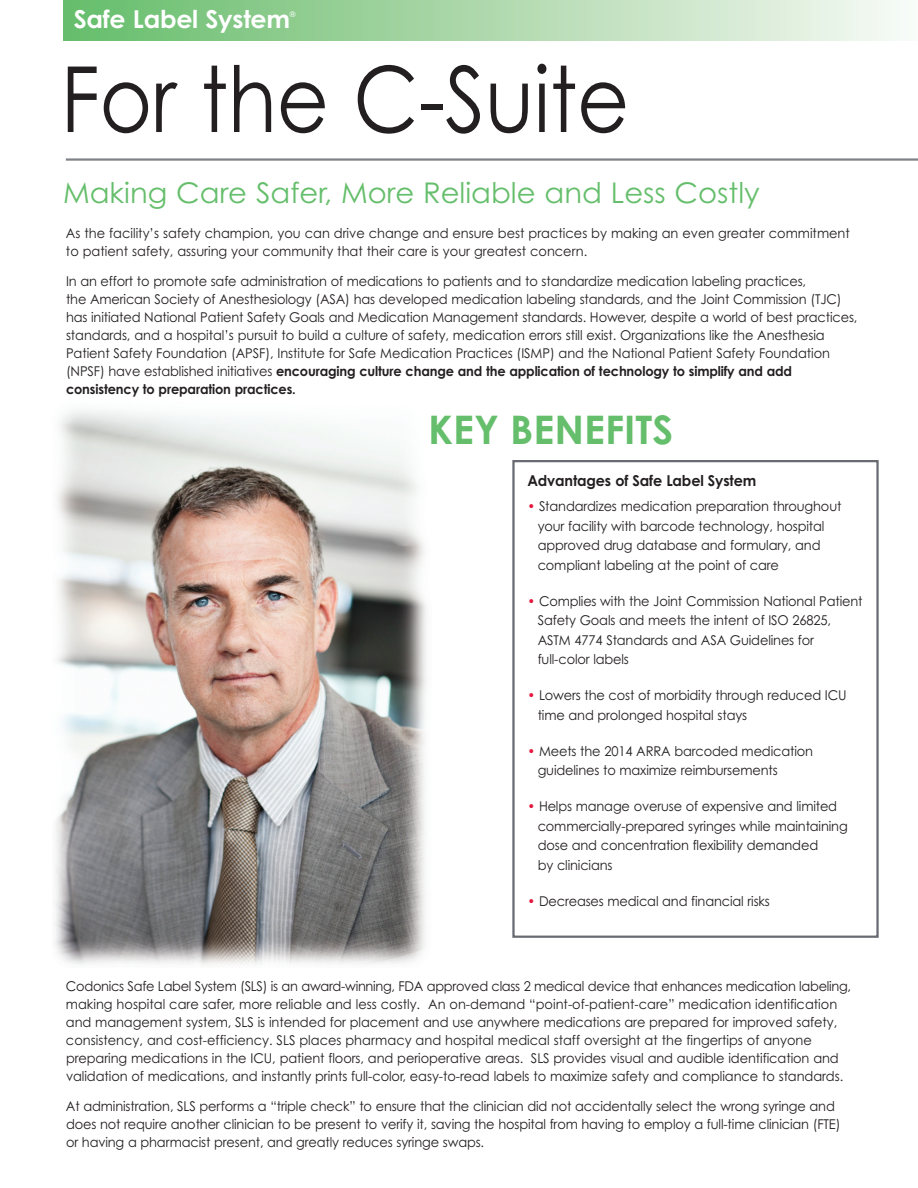
<style>
.page{position:relative;width:918px;height:1188px;background:#fff}
.page>*{position:absolute;margin:0;border:0;box-sizing:border-box;transform-origin:0 0}
.t1{font:91.2px "Century Gothic";color:#231f20;scale:.88 1}
.t2{font:700 39.45px "Century Gothic";color:#65be6b}
.t3{font:28.5px "Century Gothic";color:#65be6b}
.t4{font:700 24.75px "Century Gothic";letter-spacing:-.01em;color:#fff}
.t5{font:700 15px "Century Gothic";letter-spacing:-.01em;color:#231f20;scale:.96 1}
.t6{font:13.5px/18px "Century Gothic";letter-spacing:-.01em;color:#231f20;scale:.96 1}
.t7{font:7.5px "Century Gothic";color:#fff}
.s1{font-weight:700}
.s2{color:#e4183e}
</style>
<div class="page">
<img style="left:55px;top:409px;width:371px;height:556px">
<div style="left:512px;top:460px;width:367px;height:478px;border:2px solid #696b73"></div>
<div style="left:64px;top:0;width:854px;height:40px;background:linear-gradient(to right,#66bc69,#f8f9f4)"></div>
<hr style="left:66px;top:158px;width:852px;height:3px;background:#808289">
<h3 class="t4" style="left:74px;top:5px;width:218px">Safe Label System</h3>
<p class="t7" style="left:290px;top:10px;width:7px">®</p>
<h1 class="t1" style="left:61px;top:47px;width:648px">For the C-Suite</h1>
<h3 class="t3" style="left:63px;top:176px;width:698px">Making Care Safer, More Reliable and Less Costly</h3>
<p class="t6" style="left:66px;top:224px;width:818px">As the facility’s safety champion, you can drive change and ensure best practices by making an even greater commitment to patient safety, assuring your community that their care is your greatest concern.</p>
<p class="t6" style="left:66px;top:272px;width:826px">In an effort to promote safe administration of medications to patients and to standardize medication labeling practices,<br>the American Society of Anesthesiology (ASA) has developed medication labeling standards, and the Joint Commission (TJC) has initiated National Patient Safety Goals and Medication Management standards. However, despite a world of best practices, standards, and a hospital’s pursuit to build a culture of safety, medication errors still exist. Organizations like the Anesthesia Patient Safety Foundation (APSF), Institute for Safe Medication Practices (ISMP) and the National Patient Safety Foundation (NPSF) have established initiatives <span class="s1">encouraging culture change and the application of technology to simplify and add consistency to preparation practices.</span></p>
<h2 class="t2" style="left:428px;top:408px;width:247px">KEY BENEFITS</h2>
<p class="t5" style="left:527px;top:472px;width:240px">Advantages of Safe Label System</p>
<p class="t6" style="left:538px;top:497px;width:318px;line-height:19.5px;text-indent:-10px"><span class="s2">•</span> Standardizes medication preparation throughout your facility with barcode technology, hospital approved drug database and formulary, and compliant labeling at the point of care</p>
<p class="t6" style="left:538px;top:591px;width:340px;line-height:19.5px;text-indent:-10px"><span class="s2">•</span> Complies with the Joint Commission National Patient Safety Goals and meets the intent of ISO 26825, ASTM 4774 Standards and ASA Guidelines for full-color labels</p>
<p class="t6" style="left:538px;top:686px;width:323px;line-height:19.5px;text-indent:-10px"><span class="s2">•</span> Lowers the cost of morbidity through reduced ICU time and prolonged hospital stays</p>
<p class="t6" style="left:538px;top:741px;width:288px;line-height:19.5px;text-indent:-10px"><span class="s2">•</span> Meets the 2014 ARRA barcoded medication guidelines to maximize reimbursements</p>
<p class="t6" style="left:538px;top:797px;width:324px;line-height:19.5px;text-indent:-10px"><span class="s2">•</span> Helps manage overuse of expensive and limited commercially-prepared syringes while maintaining dose and concentration flexibility demanded<br>by clinicians</p>
<p class="t6" style="left:527px;top:892px;width:254px"><span class="s2">•</span> Decreases medical and financial risks</p>
<p class="t6" style="left:66px;top:977px;width:819px">Codonics Safe Label System (SLS) is an award-winning, FDA approved class 2 medical device that enhances medication labeling, making hospital care safer, more reliable and less costly. An on-demand “point-of-patient-care” medication identification and management system, SLS is intended for placement and use anywhere medications are prepared for improved safety, consistency, and cost-efficiency. SLS places pharmacy and hospital medical staff oversight at the fingertips of anyone preparing medications in the ICU, patient floors, and perioperative areas. SLS provides visual and audible identification and validation of medications, and instantly prints full-color, easy-to-read labels to maximize safety and compliance to standards.</p>
<p class="t6" style="left:66px;top:1097px;width:808px">At administration, SLS performs a “triple check” to ensure that the clinician did not accidentally select the wrong syringe and does not require another clinician to be present to verify it, saving the hospital from having to employ a full-time clinician (FTE) or having a pharmacist present, and greatly reduces syringe swaps.</p>
</div>
